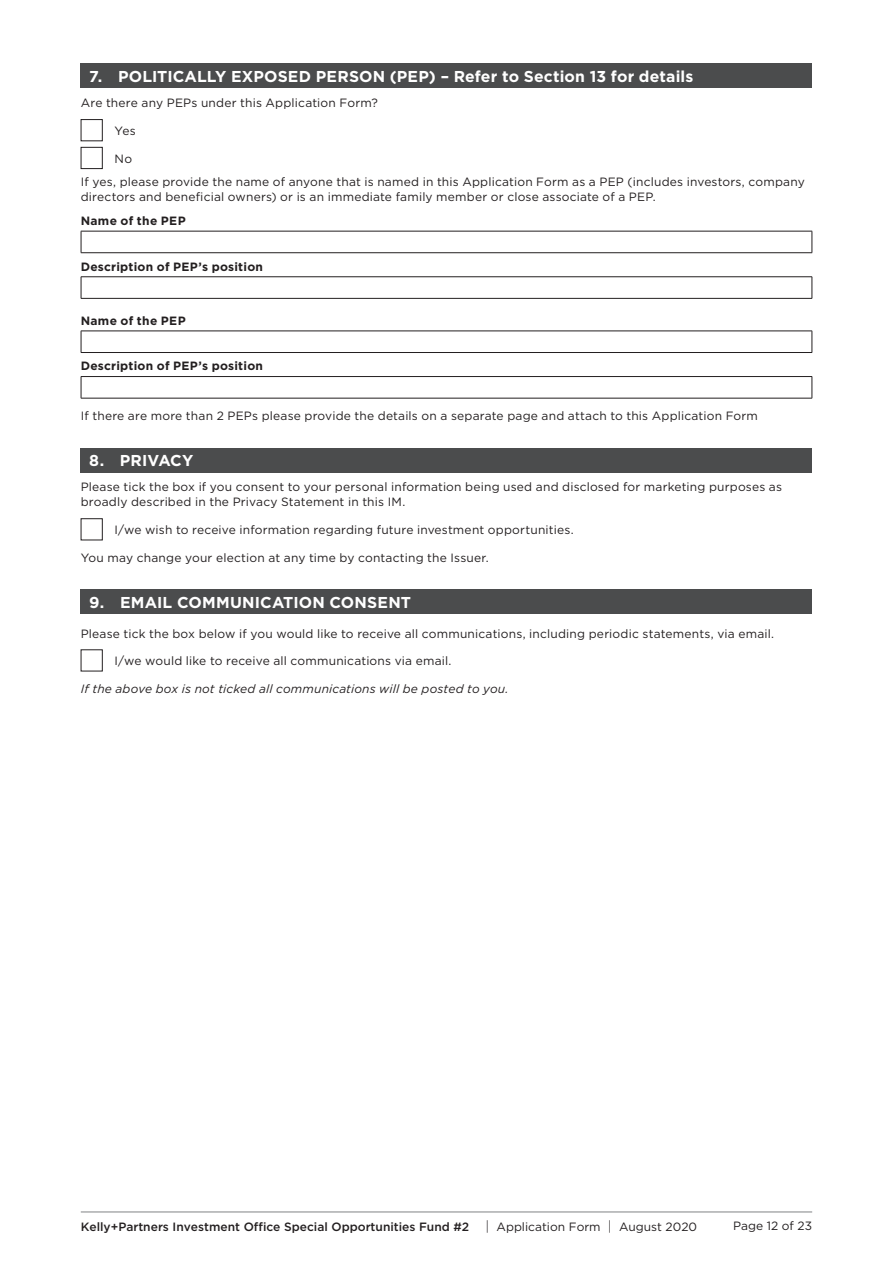
<style>
.page{position:relative;width:893px;height:1263px;background:#fff}
.page>*{position:absolute;margin:0;border:0;box-sizing:border-box;transform-origin:0 0}
.t1{font:700 15.75px "Gotham";letter-spacing:.01em;color:#fff}
.t2{font:12px/23.5px "Gotham";letter-spacing:.015em;color:#231f20}
.t3{font:500 12px "Gotham";color:#231f20}
.t4{font:700 12px "Gotham";letter-spacing:.02em;color:#231f20}
.t5{font:italic 12px "Gotham";letter-spacing:.01em;color:#231f20}
.s1{font-weight:300;font-size:13.5px}
.s2{font-weight:400}
</style>
<div class="page">
<hr style="left:81px;top:1211px;width:731px;height:1px;background:#808285">
<div style="left:81px;top:64px;width:731px;height:24px;background:#4b4c4d"></div>
<div style="left:81px;top:119px;width:22px;height:22px;border:1px solid #231f20"></div>
<div style="left:81px;top:147px;width:22px;height:22px;border:1px solid #231f20"></div>
<hr style="left:81px;top:231px;width:731px;height:1px;background:#231f20">
<svg style="left:81px;top:231px;width:1px;height:21px"></svg>
<svg style="left:812px;top:231px;width:1px;height:21px"></svg>
<hr style="left:81px;top:252px;width:731px;height:1px;background:#231f20">
<hr style="left:81px;top:276px;width:731px;height:1px;background:#231f20">
<svg style="left:81px;top:277px;width:1px;height:21px"></svg>
<svg style="left:812px;top:277px;width:1px;height:21px"></svg>
<hr style="left:81px;top:298px;width:731px;height:1px;background:#231f20">
<hr style="left:81px;top:331px;width:731px;height:1px;background:#231f20">
<svg style="left:81px;top:331px;width:1px;height:21px"></svg>
<svg style="left:812px;top:331px;width:1px;height:21px"></svg>
<hr style="left:81px;top:352px;width:731px;height:1px;background:#231f20">
<hr style="left:81px;top:376px;width:731px;height:1px;background:#231f20">
<svg style="left:81px;top:377px;width:1px;height:21px"></svg>
<svg style="left:812px;top:377px;width:1px;height:21px"></svg>
<hr style="left:81px;top:398px;width:731px;height:1px;background:#231f20">
<div style="left:81px;top:448px;width:731px;height:24px;background:#4b4c4d"></div>
<div style="left:81px;top:518px;width:22px;height:22px;border:1px solid #231f20"></div>
<div style="left:81px;top:590px;width:731px;height:24px;background:#4b4c4d"></div>
<h1 class="t1" style="left:89px;top:66px;width:605px">7. POLITICALLY EXPOSED PERSON (PEP) – Refer to Section 13 for details</h1>
<p class="t2" style="left:81px;top:91px;width:299px">Are there any PEPs under this Application Form?</p>
<p class="t2" style="left:115px;top:119px;width:23px">Yes</p>
<p class="t2" style="left:81px;top:147px;width:725px;text-indent:34px">No<br>If yes, please provide the name of anyone that is named in this Application Form as a PEP (includes investors, company</p>
<p class="t2" style="left:81px;top:185px;width:576px">directors and beneficial owners) or is an immediate family member or close associate of a PEP.</p>
<p class="t4" style="left:81px;top:213px;width:106px">Name of the PEP</p>
<p class="t4" style="left:81px;top:258px;width:184px">Description of PEP’s position</p>
<p class="t4" style="left:81px;top:312px;width:106px">Name of the PEP</p>
<p class="t4" style="left:81px;top:358px;width:184px">Description of PEP’s position</p>
<p class="t2" style="left:81px;top:404px;width:679px">If there are more than 2 PEPs please provide the details on a separate page and attach to this Application Form</p>
<h1 class="t1" style="left:89px;top:450px;width:106px">8. PRIVACY</h1>
<p class="t2" style="left:81px;top:479px;width:703px;line-height:15px">Please tick the box if you consent to your personal information being used and disclosed for marketing purposes as broadly described in the Privacy Statement in this IM.</p>
<p class="t2" style="left:115px;top:518px;width:461px">I/we wish to receive information regarding future investment opportunities.</p>
<p class="t2" style="left:81px;top:546px;width:409px">You may change your election at any time by contacting the Issuer.</p>
<h1 class="t1" style="left:89px;top:592px;width:323px">9. EMAIL COMMUNICATION CONSENT</h1>
<p class="t2" style="left:81px;top:621px;width:695px">Please tick the box below if you would like to receive all communications, including periodic statements, via email.</p>
<p class="t2" style="left:115px;top:649px;width:338px">I/we would like to receive all communications via email.</p>
<p class="t5" style="left:81px;top:681px;width:429px">If the above box is not ticked all communications will be posted to you.</p>
<p class="t3" style="left:81px;top:1219px;width:618px">Kelly+Partners Investment Office Special Opportunities Fund #2 <span class="s1">|</span> <span class="s2">Application Form</span> <span class="s1">|</span> <span class="s2">August 2020</span></p>
<p class="t2" style="left:733px;top:1214px;width:80px">Page 12 of 23</p>
</div>
